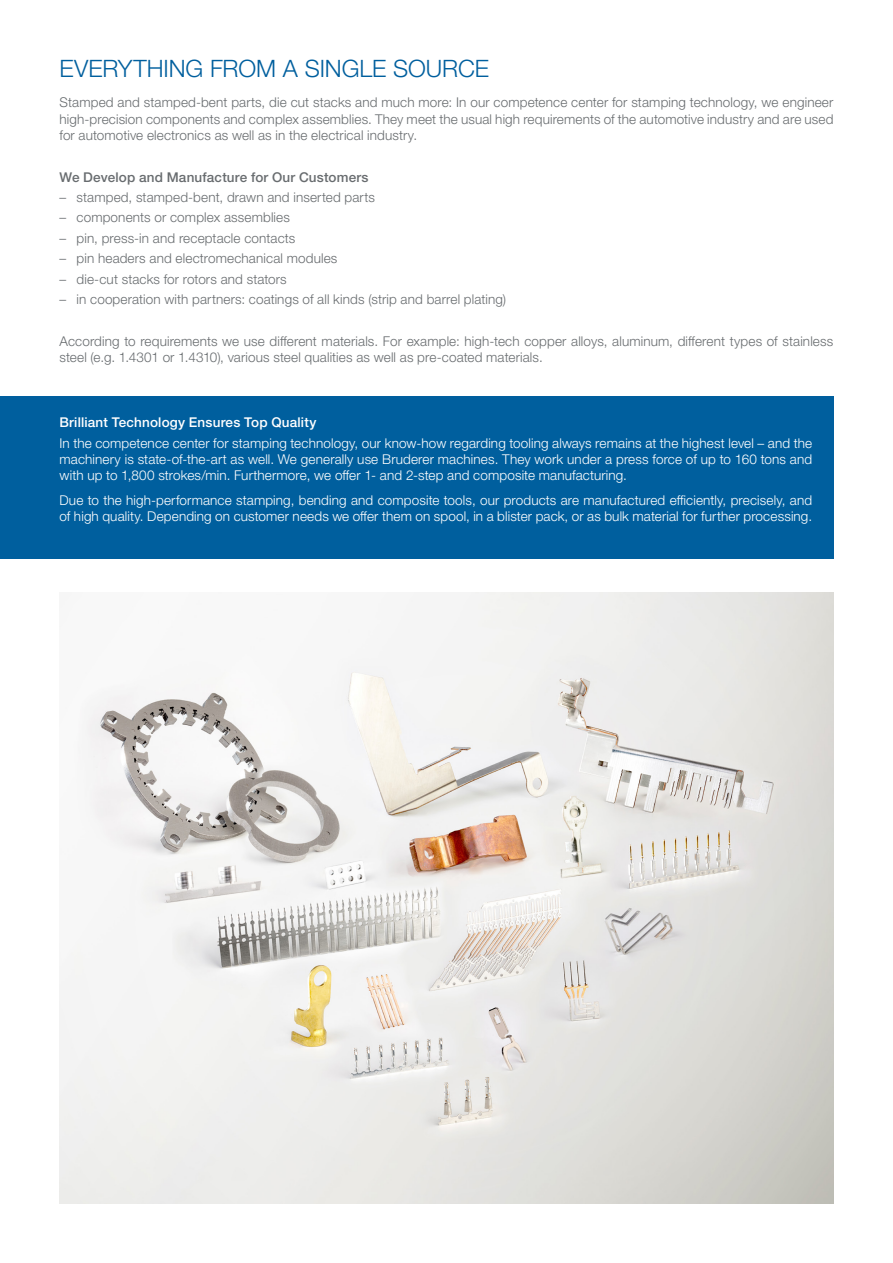
<style>
.page{position:relative;width:893px;height:1263px;background:#fff}
.page>*{position:absolute;margin:0;border:0;box-sizing:border-box;transform-origin:0 0}
.t1{font:300 24px "Helvetica Neue LTW1 G";letter-spacing:-.005em;color:#005f9e}
.t2{font:300 13.5px/16.2px "Helvetica Neue LTW1 G";letter-spacing:.01em;color:#686c6f;text-align:justify}
.t3{font:300 13.5px/16.2px "Helvetica Neue LTW1 G";letter-spacing:.01em;color:#fff;text-align:justify}
.t4{font:500 13.5px "Helvetica Neue LTW1 G";letter-spacing:.015em;color:#686c6f}
.t5{font:500 13.5px "Helvetica Neue LTW1 G";letter-spacing:.015em;color:#fff}
</style>
<div class="page">
<img style="left:60px;top:592px;width:773px;height:611px">
<div style="left:0;top:396px;width:833px;height:162px;background:#005f9e"></div>
<h1 class="t1" style="left:60px;top:53px;width:431px">EVERYTHING FROM A SINGLE SOURCE</h1>
<p class="t2" style="left:60px;top:94px;width:775px">Stamped and stamped-bent parts, die cut stacks and much more: In our competence center for stamping technology, we engineer high-precision components and complex assemblies. They meet the usual high requirements of the automotive industry and are used for automotive electronics as well as in the electrical industry.</p>
<p class="t4" style="left:60px;top:169px;width:311px">We Develop and Manufacture for Our Customers</p>
<p class="t2" style="left:60px;top:189px;width:317px">– stamped, stamped-bent, drawn and inserted parts</p>
<p class="t2" style="left:60px;top:210px;width:232px">– components or complex assemblies</p>
<p class="t2" style="left:60px;top:230px;width:237px">– pin, press-in and receptacle contacts</p>
<p class="t2" style="left:60px;top:250px;width:279px">– pin headers and electromechanical modules</p>
<p class="t2" style="left:60px;top:271px;width:229px">– die-cut stacks for rotors and stators</p>
<p class="t2" style="left:60px;top:291px;width:448px">– in cooperation with partners: coatings of all kinds (strip and barrel plating)</p>
<p class="t2" style="left:60px;top:333px;width:775px">According to requirements we use different materials. For example: high-tech copper alloys, aluminum, different types of stainless steel (e.g. 1.4301 or 1.4310), various steel qualities as well as pre-coated materials.</p>
<p class="t5" style="left:60px;top:414px;width:258px">Brilliant Technology Ensures Top Quality</p>
<p class="t3" style="left:60px;top:435px;width:754px">In the competence center for stamping technology, our know-how regarding tooling always remains at the highest level – and the machinery is state-of-the-art as well. We generally use Bruderer machines. They work under a press force of up to 160 tons and with up to 1,800 strokes/min. Furthermore, we offer 1- and 2-step and composite manufacturing.</p>
<p class="t3" style="left:60px;top:492px;width:754px">Due to the high-performance stamping, bending and composite tools, our products are manufactured efficiently, precisely, and of high quality. Depending on customer needs we offer them on spool, in a blister pack, or as bulk material for further processing.</p>
</div>
